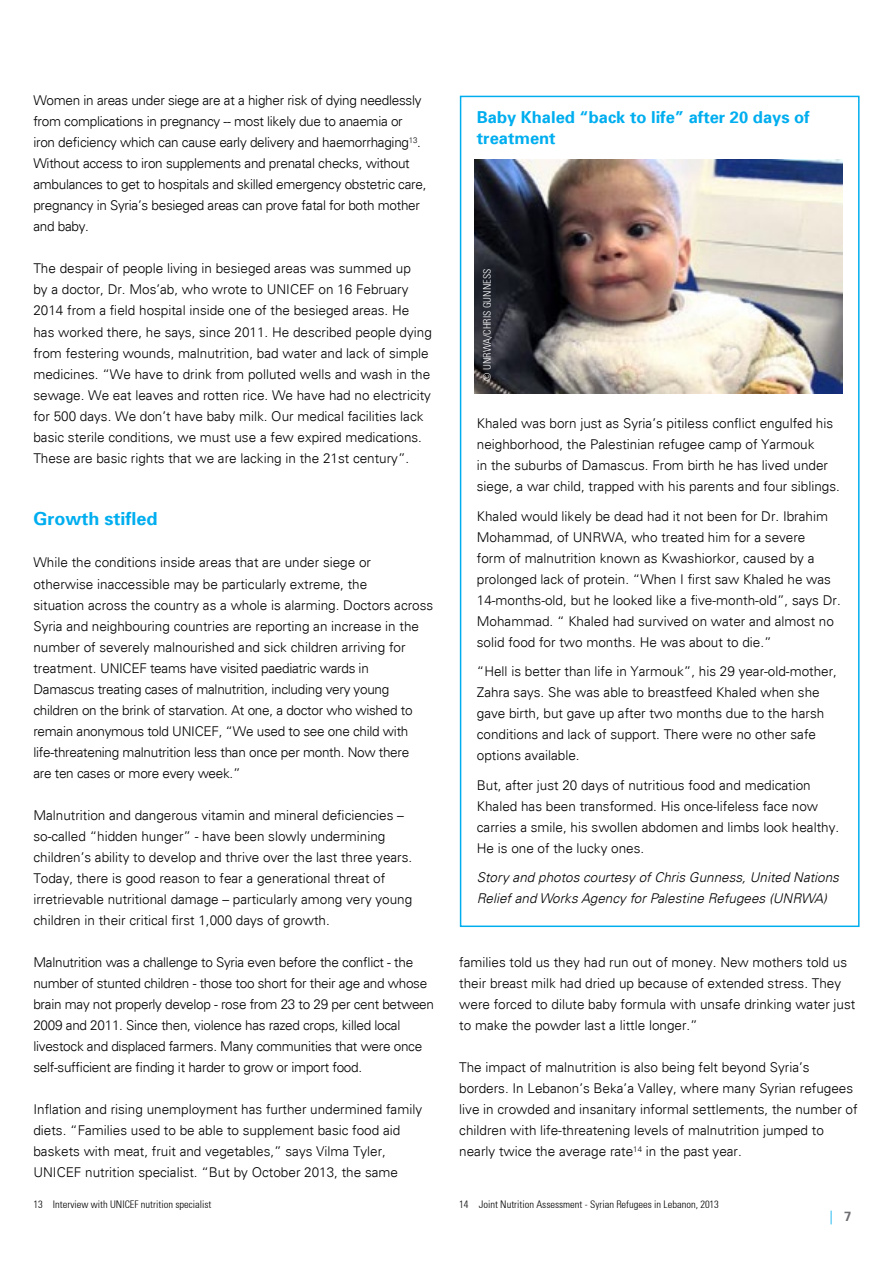
<style>
.page{position:relative;width:893px;height:1263px;background:#fff}
.page>*{position:absolute;margin:0;border:0;box-sizing:border-box;transform-origin:0 0}
.t1{font:700 18px "Univers 65";color:#00aeef}
.t2{font:700 16.5px/21px "Univers 65";color:#00aeef}
.t3{font:300 13.5px/21px "Univers";color:#000}
.t4{font:300 13.5px/21px "Univers";letter-spacing:-.02em;color:#000}
.t5{font:italic 300 13.5px/21px "Univers 45";color:#000}
.t6{font:300 13.5px "Univers";color:#00aeef}
.t7{font:300 condensed 10.5px "Univers 47";color:#000}
.t8{font:300 condensed 10.5px "Univers 47";color:#fff}
.s1{font-family:"Univers 65";font-weight:700;color:#6d6e71}
</style>
<div class="page">
<img style="left:475px;top:159px;width:367px;height:234px">
<div style="left:460px;top:96px;width:399px;height:831px;border:2px solid #00aeef"></div>
<p class="t4" style="left:33px;top:90px;width:395px">Women in areas under siege are at a higher risk of dying needlessly from complications in pregnancy -- most likely due to anaemia or iron deficiency which can cause early delivery and haemorrhaging<sup>13</sup>.<br>Without access to iron supplements and prenatal checks, without ambulances to get to hospitals and skilled emergency obstetric care, pregnancy in Syria’s besieged areas can prove fatal for both mother and baby.</p>
<p class="t3" style="left:33px;top:258px;width:400px">The despair of people living in besieged areas was summed up<br>by a doctor, Dr. Mos’ab, who wrote to UNICEF on 16 February 2014 from a field hospital inside one of the besieged areas. He has worked there, he says, since 2011. He described people dying from festering wounds, malnutrition, bad water and lack of simple medicines. “We have to drink from polluted wells and wash in the sewage. We eat leaves and rotten rice. We have had no electricity for 500 days. We don’t have baby milk. Our medical facilities lack basic sterile conditions, we must use a few expired medications.<br>These are basic rights that we are lacking in the 21st century”.</p>
<h1 class="t1" style="left:33px;top:507px;width:126px">Growth stifled</h1>
<p class="t3" style="left:33px;top:552px;width:401px">While the conditions inside areas that are under siege or otherwise inaccessible may be particularly extreme, the<br>situation across the country as a whole is alarming. Doctors across Syria and neighbouring countries are reporting an increase in the number of severely malnourished and sick children arriving for treatment. UNICEF teams have visited paediatric wards in Damascus treating cases of malnutrition, including very young children on the brink of starvation. At one, a doctor who wished to remain anonymous told UNICEF, “We used to see one child with life-threatening malnutrition less than once per month. Now there<br>are ten cases or more every week.”</p>
<p class="t3" style="left:33px;top:804px;width:380px">Malnutrition and dangerous vitamin and mineral deficiencies – so-called “hidden hunger” - have been slowly undermining children’s ability to develop and thrive over the last three years.<br>Today, there is good reason to fear a generational threat of irretrievable nutritional damage – particularly among very young children in their critical first 1,000 days of growth.</p>
<p class="t4" style="left:33px;top:951px;width:402px">Malnutrition was a challenge to Syria even before the conflict - the number of stunted children - those too short for their age and whose brain may not properly develop - rose from 23 to 29 per cent between 2009 and 2011. Since then, violence has razed crops, killed local livestock and displaced farmers. Many communities that were once self-sufficient are finding it harder to grow or import food.</p>
<p class="t3" style="left:33px;top:1098px;width:390px">Inflation and rising unemployment has further undermined family diets. “Families used to be able to supplement basic food aid baskets with meat, fruit and vegetables,” says Vilma Tyler, UNICEF nutrition specialist. “But by October 2013, the same</p>
<p class="t7" style="left:33px;top:1198px;width:180px">13 Interview with UNICEF nutrition specialist</p>
<p class="t2" style="left:477px;top:106px;width:334px">Baby Khaled “back to life” after 20 days of treatment</p>
<p class="t8" style="left:481px;top:381px;width:113px;rotate:-90deg">© UNRWA/CHRIS GUNNESS</p>
<p class="t3" style="left:477px;top:413px;width:365px">Khaled was born just as Syria’s pitiless conflict engulfed his neighborhood, the Palestinian refugee camp of Yarmouk<br>in the suburbs of Damascus. From birth he has lived under siege, a war child, trapped with his parents and four siblings.</p>
<p class="t3" style="left:477px;top:506px;width:365px">Khaled would likely be dead had it not been for Dr. Ibrahim Mohammad, of UNRWA, who treated him for a severe<br>form of malnutrition known as Kwashiorkor, caused by a prolonged lack of protein. “When I first saw Khaled he was 14-months-old, but he looked like a five-month-old”, says Dr.<br>Mohammad. “ Khaled had survived on water and almost no solid food for two months. He was about to die.”</p>
<p class="t3" style="left:477px;top:661px;width:362px">“Hell is better than life in Yarmouk”, his 29 year-old-mother, Zahra says. She was able to breastfeed Khaled when she gave birth, but gave up after two months due to the harsh conditions and lack of support. There were no other safe options available.</p>
<p class="t3" style="left:477px;top:775px;width:364px">But, after just 20 days of nutritious food and medication Khaled has been transformed. His once-lifeless face now carries a smile, his swollen abdomen and limbs look healthy.<br>He is one of the lucky ones.</p>
<p class="t5" style="left:477px;top:867px;width:364px">Story and photos courtesy of Chris Gunness, United Nations<br>Relief and Works Agency for Palestine Refugees (UNRWA)</p>
<p class="t3" style="left:459px;top:952px;width:398px">families told us they had run out of money. New mothers told us their breast milk had dried up because of extended stress. They were forced to dilute baby formula with unsafe drinking water just to make the powder last a little longer.”</p>
<p class="t3" style="left:459px;top:1057px;width:400px">The impact of malnutrition is also being felt beyond Syria’s borders. In Lebanon’s Beka’a Valley, where many Syrian refugees live in crowded and insanitary informal settlements, the number of children with life-threatening levels of malnutrition jumped to nearly twice the average rate<sup>14</sup> in the past year.</p>
<p class="t7" style="left:459px;top:1198px;width:261px">14 Joint Nutrition Assessment - Syrian Refugees in Lebanon, 2013</p>
<p class="t6" style="left:830px;top:1208px;width:23px">| <span class="s1">7</span></p>
</div>
